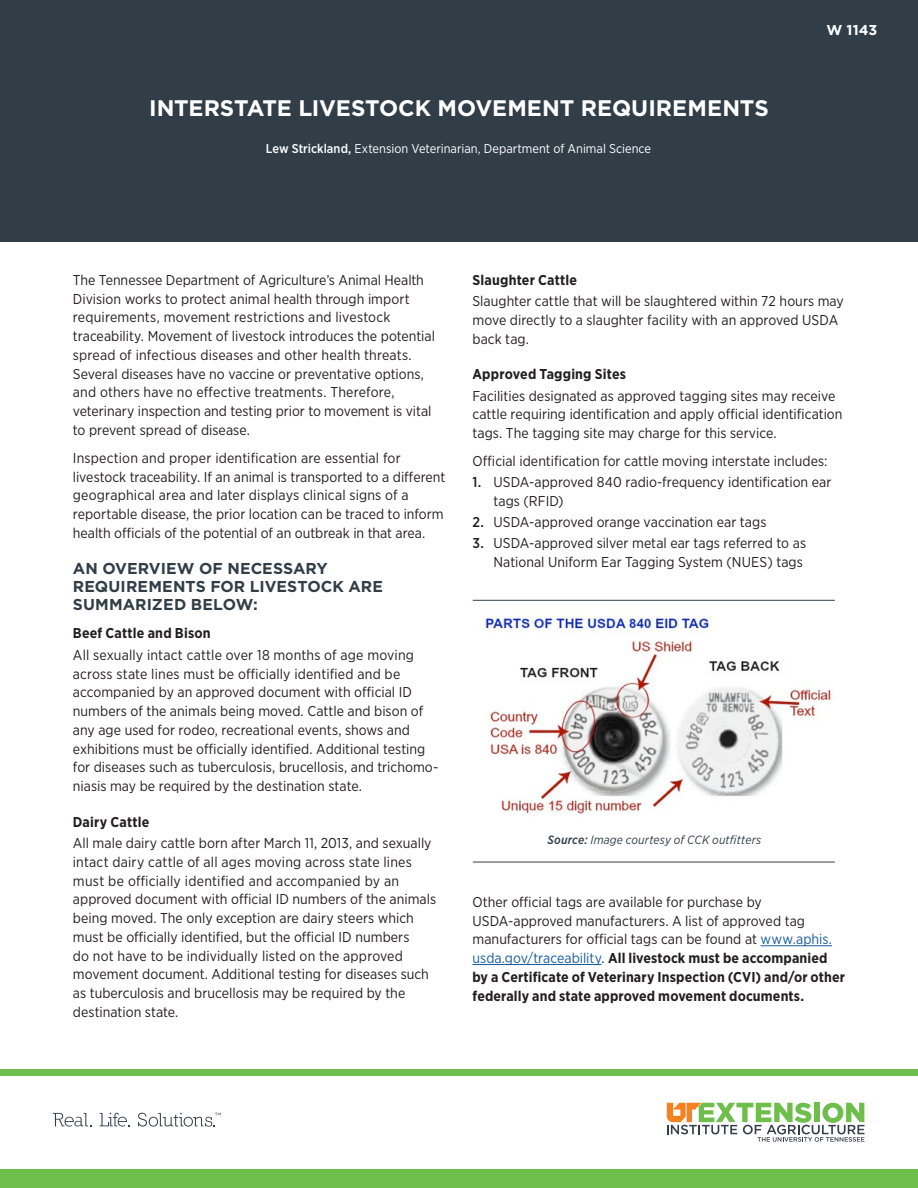
<style>
.page{position:relative;width:918px;height:1188px;background:#fff}
.page>*{position:absolute;margin:0;border:0;box-sizing:border-box;transform-origin:0 0}
.t1{font:700 22.5px "Gotham";letter-spacing:-.005em;color:#fff}
.Subheads{font:700 15.75px/18px "Gotham";letter-spacing:.005em;color:#313e48}
.Body_Text{font:14.25px/18.8px "Gotham Narrow";letter-spacing:.005em;color:#231f20}
.Subheads_2{font:700 14.25px "Gotham Narrow";letter-spacing:.015em;color:#231f20}
.PB_Number{font:700 14.25px "Gotham";color:#fff}
.t2{font:12.75px "Gotham Narrow";color:#fff}
.Photo_Captions{font:italic 12px "Gotham Narrow";letter-spacing:.015em;color:#313e48}
.s1{font-weight:500}
.s2{color:#175d9e}
.s3{font-weight:700}
</style>
<div class="page">
<div style="left:0;top:1170px;width:918px;height:18px;background:#6dbe4b"></div>
<div style="left:0;top:1069px;width:918px;height:6px;background:#6dbe4b"></div>
<svg style="left:53px;top:1113px;width:38px;height:14px"></svg>
<svg style="left:100px;top:1113px;width:30px;height:14px"></svg>
<svg style="left:667px;top:1103px;width:197px;height:39px"></svg>
<svg style="left:138px;top:1113px;width:83px;height:14px"></svg>
<div style="left:0;top:0;width:918px;height:242px;background:#313e48"></div>
<hr style="left:761px;top:945px;width:71px;height:1px;background:#175d9e">
<hr style="left:472px;top:964px;width:129px;height:1px;background:#175d9e">
<img style="left:485px;top:611px;width:346px;height:204px">
<hr style="left:473px;top:600px;width:362px;height:1px;background:#313e48">
<hr style="left:473px;top:862px;width:362px;height:1px;background:#313e48">
<p class="t1" style="left:149px;top:93px;width:621px">INTERSTATE LIVESTOCK MOVEMENT REQUIREMENTS</p>
<p class="t2" style="left:266px;top:140px;width:387px"><span class="s1">Lew Strickland,</span> Extension Veterinarian, Department of Animal Science</p>
<p class="PB_Number" style="left:826px;top:21px;width:53px">W 1143</p>
<p class="Body_Text" style="left:73px;top:270px;width:364px">The Tennessee Department of Agriculture’s Animal Health Division works to protect animal health through import requirements, movement restrictions and livestock traceability. Movement of livestock introduces the potential spread of infectious diseases and other health threats.<br>Several diseases have no vaccine or preventative options, and others have no effective treatments. Therefore, veterinary inspection and testing prior to movement is vital to prevent spread of disease.</p>
<p class="Body_Text" style="left:73px;top:448px;width:374px">Inspection and proper identification are essential for livestock traceability. If an animal is transported to a different geographical area and later displays clinical signs of a reportable disease, the prior location can be traced to inform health officials of the potential of an outbreak in that area.</p>
<p class="Subheads" style="left:73px;top:559px;width:312px">AN OVERVIEW OF NECESSARY<br>REQUIREMENTS FOR LIVESTOCK ARE<br>SUMMARIZED BELOW:</p>
<p class="Subheads_2" style="left:73px;top:624px;width:139px">Beef Cattle and Bison</p>
<p class="Body_Text" style="left:73px;top:645px;width:367px">All sexually intact cattle over 18 months of age moving across state lines must be officially identified and be accompanied by an approved document with official ID numbers of the animals being moved. Cattle and bison of any age used for rodeo, recreational events, shows and exhibitions must be officially identified. Additional testing for diseases such as tuberculosis, brucellosis, and trichomo&shy;niasis may be required by the destination state.</p>
<p class="Subheads_2" style="left:73px;top:812px;width:78px">Dairy Cattle</p>
<p class="Body_Text" style="left:73px;top:833px;width:365px">All male dairy cattle born after March 11, 2013, and sexually intact dairy cattle of all ages moving across state lines must be officially identified and accompanied by an approved document with official ID numbers of the animals being moved. The only exception are dairy steers which must be officially identified, but the official ID numbers<br>do not have to be individually listed on the approved movement document. Additional testing for diseases such as tuberculosis and brucellosis may be required by the destination state.</p>
<p class="Subheads_2" style="left:472px;top:271px;width:106px">Slaughter Cattle</p>
<p class="Body_Text" style="left:472px;top:292px;width:373px">Slaughter cattle that will be slaughtered within 72 hours may move directly to a slaughter facility with an approved USDA back tag.</p>
<p class="Subheads_2" style="left:472px;top:365px;width:155px">Approved Tagging Sites</p>
<p class="Body_Text" style="left:472px;top:386px;width:372px">Facilities designated as approved tagging sites may receive cattle requiring identification and apply official identification tags. The tagging site may charge for this service.</p>
<p class="Body_Text" style="left:472px;top:452px;width:357px">Official identification for cattle moving interstate includes:</p>
<p class="Body_Text" style="left:494px;top:473px;width:339px;text-indent:-21px"><span class="s1">1.</span> USDA-approved 840 radio-frequency identification ear tags (RFID)</p>
<p class="Body_Text" style="left:472px;top:512px;width:295px"><span class="s1">2.</span> USDA-approved orange vaccination ear tags</p>
<p class="Body_Text" style="left:472px;top:533px;width:335px;text-align:right"><span class="s1">3.</span> USDA-approved silver metal ear tags referred to as<br>National Uniform Ear Tagging System (NUES) tags</p>
<p class="Photo_Captions" style="left:548px;top:832px;width:215px"><span class="s1">Source:</span> Image courtesy of CCK outfitters</p>
<p class="Body_Text" style="left:472px;top:892px;width:374px">Other official tags are available for purchase by USDA-approved manufacturers. A list of approved tag manufacturers for official tags can be found at <span class="s2">www.aphis. usda.gov/traceability</span>. <span class="s3">All livestock must be accompanied by a Certificate of Veterinary Inspection (CVI) and/or other federally and state approved movement documents.</span></p>
</div>
